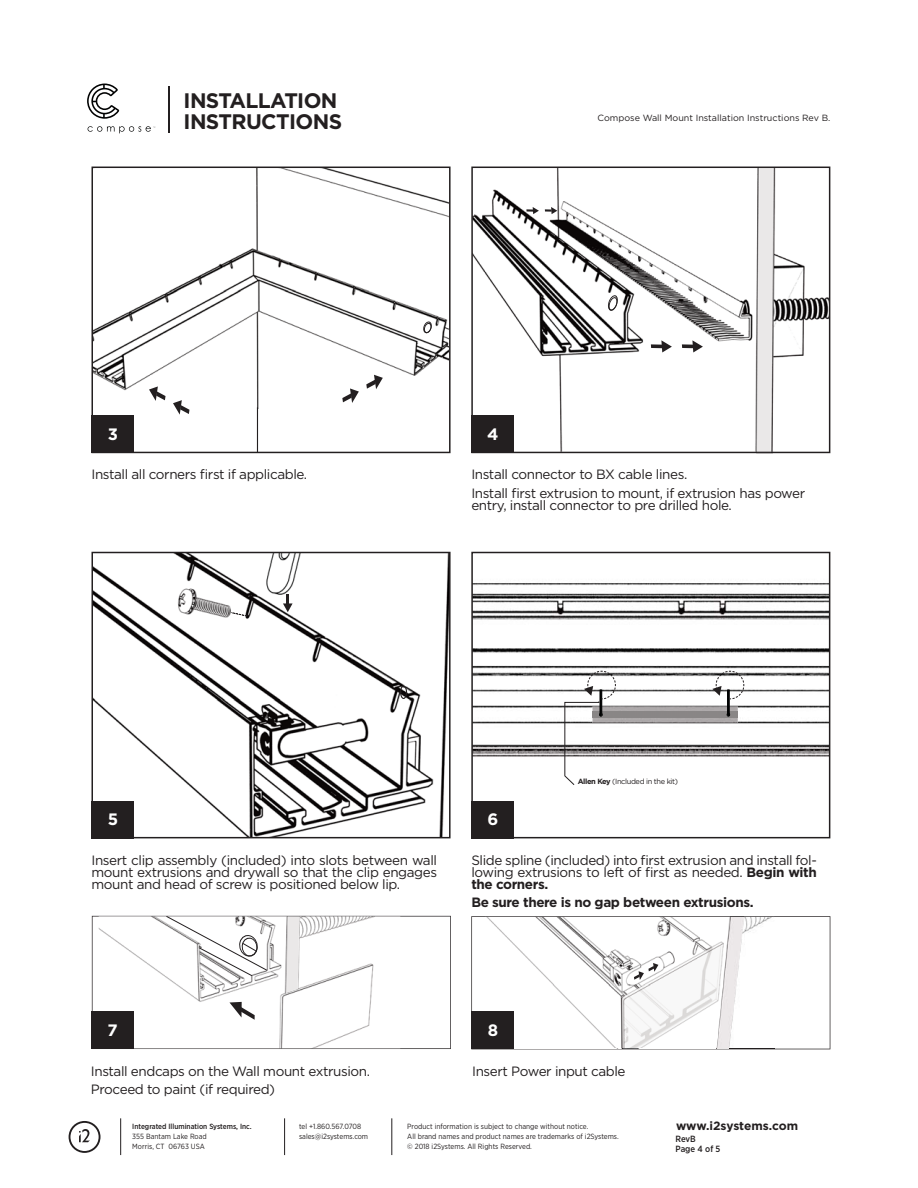
<style>
.page{position:relative;width:918px;height:1188px;background:#fff}
.page>*{position:absolute;margin:0;border:0;box-sizing:border-box;transform-origin:0 0}
.t1{font:700 21px/21px "Gotham";letter-spacing:-.03em;color:#231f20}
.t2{font:700 16.5px "Gotham";color:#fff}
.t3{font:13.5px/12px "Gotham";letter-spacing:-.03em;color:#231f20;text-align:justify}
.t4{font:700 13.5px "Gotham";letter-spacing:-.03em;color:#231f20}
.t5{font:700 12px "Gotham";letter-spacing:-.01em;color:#231f20}
.t6{font:9px "Gotham";color:#231f20}
.t7{font:500 9px/9.8px "Gotham Narrow";color:#231f20}
.t8{font:7.5px/9.8px "Gotham Narrow";color:#231f20}
.t9{font:500 7.5px "Gotham Narrow";color:#231f20}
.t10{font:7.5px "Gotham";letter-spacing:-.05em;color:#231f20}
.s1{font-weight:700}
</style>
<div class="page">
<hr style="left:120px;top:1118px;width:1px;height:37px;background:#231f20">
<hr style="left:284px;top:1118px;width:1px;height:37px;background:#231f20">
<hr style="left:391px;top:1118px;width:1px;height:37px;background:#231f20">
<svg style="left:69px;top:1121px;width:32px;height:32px"></svg>
<svg style="left:88px;top:126px;width:67px;height:7px"></svg>
<svg style="left:87px;top:84px;width:32px;height:35px"></svg>
<hr style="left:169px;top:86px;width:1px;height:47px;background:#231f20">
<svg style="left:92px;top:916px;width:359px;height:133px"></svg>
<img style="left:95px;top:555px;width:353px;height:280px">
<div style="left:92px;top:552px;width:359px;height:286px;border:2px solid #231f20"></div>
<svg style="left:230px;top:612px;width:19px;height:5px"></svg>
<div style="left:400px;top:685px;width:7px;height:14px;border:1px solid #231f20;border-radius:50%"></div>
<svg style="left:283px;top:594px;width:10px;height:18px"></svg>
<div style="left:92px;top:801px;width:42px;height:37px;background:#231f20"></div>
<svg style="left:471px;top:916px;width:359px;height:133px"></svg>
<img style="left:95px;top:170px;width:353px;height:238px">
<div style="left:92px;top:167px;width:359px;height:286px;border:2px solid #231f20"></div>
<div style="left:92px;top:415px;width:42px;height:38px;background:#231f20"></div>
<svg style="left:342px;top:388px;width:17px;height:15px"></svg>
<svg style="left:366px;top:375px;width:17px;height:14px"></svg>
<svg style="left:173px;top:400px;width:16px;height:15px"></svg>
<svg style="left:149px;top:386px;width:17px;height:15px"></svg>
<svg style="left:422px;top:320px;width:11px;height:14px"></svg>
<svg style="left:471px;top:167px;width:359px;height:286px"></svg>
<div style="left:471px;top:415px;width:42px;height:38px;background:#231f20"></div>
<svg style="left:661px;top:340px;width:11px;height:12px"></svg>
<svg style="left:651px;top:344px;width:11px;height:4px"></svg>
<svg style="left:692px;top:340px;width:11px;height:12px"></svg>
<svg style="left:682px;top:344px;width:11px;height:4px"></svg>
<svg style="left:526px;top:207px;width:13px;height:7px"></svg>
<svg style="left:545px;top:207px;width:12px;height:7px"></svg>
<img style="left:756px;top:168px;width:18px;height:284px">
<svg style="left:756px;top:452px;width:17px;height:1px"></svg>
<svg style="left:606px;top:294px;width:14px;height:18px"></svg>
<img style="left:474px;top:583px;width:353px;height:174px">
<img style="left:616px;top:706px;width:122px;height:17px">
<img style="left:616px;top:711px;width:122px;height:7px">
<div style="left:471px;top:552px;width:359px;height:286px;border:2px solid #231f20"></div>
<div style="left:471px;top:801px;width:42px;height:37px;background:#231f20"></div>
<img style="left:99px;top:916px;width:301px;height:132px">
<img style="left:485px;top:917px;width:289px;height:132px">
<svg style="left:730px;top:916px;width:14px;height:1px"></svg>
<img style="left:717px;top:917px;width:27px;height:132px">
<svg style="left:717px;top:1049px;width:12px;height:1px"></svg>
<img style="left:286px;top:917px;width:13px;height:76px">
<svg style="left:287px;top:916px;width:12px;height:1px"></svg>
<div style="left:91px;top:1012px;width:42px;height:37px;background:#231f20"></div>
<hr style="left:257px;top:407px;width:1px;height:45px;background:#231f20">
<svg style="left:230px;top:1002px;width:25px;height:18px"></svg>
<svg style="left:564px;top:670px;width:52px;height:115px"></svg>
<svg style="left:712px;top:670px;width:33px;height:46px"></svg>
<svg style="left:634px;top:963px;width:24px;height:17px"></svg>
<svg style="left:166px;top:916px;width:101px;height:60px"></svg>
<div style="left:471px;top:1012px;width:42px;height:37px;background:#231f20"></div>
<h1 class="t1" style="left:184px;top:92px;width:160px">INSTALLATION<br>INSTRUCTIONS</h1>
<p class="t6" style="left:598px;top:114px;width:234px">Compose Wall Mount Installation Instructions Rev B.</p>
<p class="t2" style="left:108px;top:427px;width:12px">3</p>
<p class="t2" style="left:487px;top:427px;width:13px">4</p>
<p class="t3" style="left:92px;top:470px;width:217px">Install all corners first if applicable.</p>
<p class="t3" style="left:471px;top:466px;width:335px;line-height:18.8px">Install connector to BX cable lines.<br>Install first extrusion to mount, if extrusion has power</p>
<p class="t3" style="left:471px;top:500px;width:262px">entry, install connector to pre drilled hole.</p>
<p class="t2" style="left:103px;top:813px;width:23px">2.15</p>
<p class="t3" style="left:92px;top:855px;width:347px">Insert clip assembly (included) into slots between wall mount extrusions and drywall so that the clip engages mount and head of screw is positioned below lip.</p>
<p class="t2" style="left:487px;top:813px;width:12px">6</p>
<p class="t2" style="left:482px;top:813px;width:23px">2.1</p>
<p class="t10" style="left:578px;top:778px;width:102px"><span class="s1">Allen Key</span> (Included in the kit)</p>
<p class="t3" style="left:471px;top:855px;width:347px">Slide spline (included) into first extrusion and install fol&shy;lowing extrusions to left of first as needed. <span class="s1">Begin with the corners.</span></p>
<p class="t4" style="left:471px;top:897px;width:284px">Be sure there is no gap between extrusions.</p>
<p class="t2" style="left:107px;top:1024px;width:12px">7</p>
<p class="t2" style="left:488px;top:1024px;width:12px">8</p>
<p class="t3" style="left:91px;top:1062px;width:281px;line-height:18.8px">Install endcaps on the Wall mount extrusion.<br>Proceed to paint (if required)</p>
<p class="t3" style="left:472px;top:1066px;width:155px">Insert Power input cable</p>
<p class="t9" style="left:132px;top:1123px;width:121px">Integrated Illumination Systems, Inc.</p>
<p class="t5" style="left:676px;top:1121px;width:123px">www.i2systems.com</p>
<p class="t8" style="left:132px;top:1132px;width:76px">355 Bantam Lake Road<br>Morris, CT 06763 USA</p>
<p class="t8" style="left:299px;top:1122px;width:71px">tel +1.860.567.0708 sales@i2systems.com</p>
<p class="t8" style="left:407px;top:1122px;width:213px">Product information is subject to change without notice.<br>All brand names and product names are trademarks of i2Systems. © 2018 i2Systems. All Rights Reserved.</p>
<p class="t7" style="left:676px;top:1135px;width:46px">RevB<br>Page 4 of 5</p>
</div>
